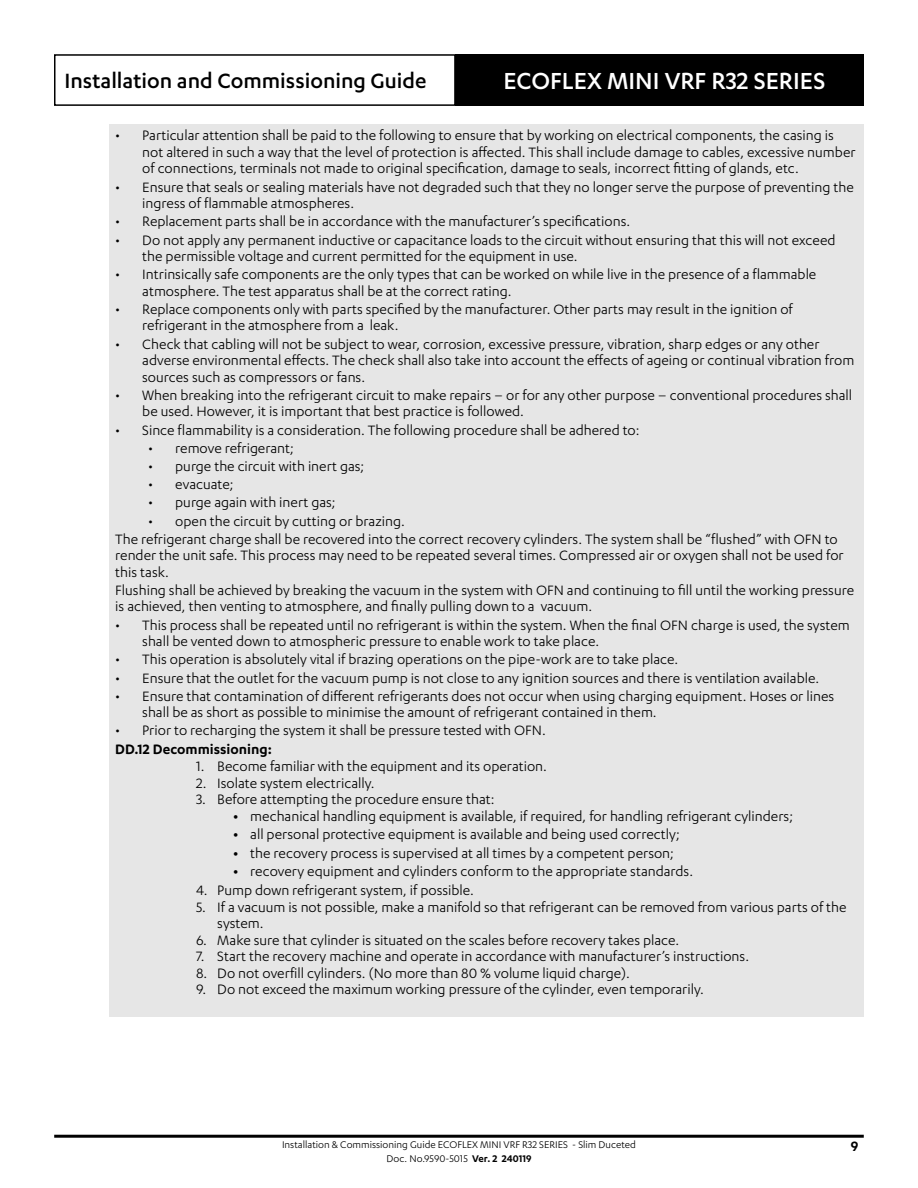
<style>
.page{position:relative;width:918px;height:1188px;background:#fff}
.page>*{position:absolute;margin:0;border:0;box-sizing:border-box;transform-origin:0 0}
.t1{font:500 27px "Karbon";color:#fff}
.t2{font:500 24px "Karbon";color:#000}
.Paragraph_01__Sec{font:15.75px/16.5px "Karbon";color:#000}
.Paragraph_01__Sec-2{font:600 15.75px "Karbon";color:#000}
.t3{font:11.25px "Karbon";color:#000}
.s1{font-weight:600}
</style>
<div class="page">
<hr style="left:54px;top:1135px;width:810px;height:3px;background:#000">
<div style="left:54px;top:54px;width:402px;height:52px;border:2px solid #000"></div>
<div style="left:456px;top:54px;width:408px;height:52px;background:#000"></div>
<div style="left:109px;top:124px;width:755px;height:893px;background:#e6e6e6"></div>
<h2 class="t2" style="left:64px;top:67px;width:364px">Installation and Commissioning Guide</h2>
<h1 class="t1" style="left:503px;top:66px;width:323px">ECOFLEX MINI VRF R32 SERIES</h1>
<p class="Paragraph_01__Sec" style="left:142px;top:127px;width:715px;text-indent:-27px">• Particular attention shall be paid to the following to ensure that by working on electrical components, the casing is not altered in such a way that the level of protection is affected. This shall include damage to cables, excessive number of connections, terminals not made to original specification, damage to seals, incorrect fitting of glands, etc.</p>
<p class="Paragraph_01__Sec" style="left:142px;top:178px;width:713px;text-indent:-27px">• Ensure that seals or sealing materials have not degraded such that they no longer serve the purpose of preventing the ingress of flammable atmospheres.</p>
<p class="Paragraph_01__Sec" style="left:115px;top:213px;width:517px">• Replacement parts shall be in accordance with the manufacturer’s specifications.</p>
<p class="Paragraph_01__Sec" style="left:142px;top:231px;width:695px;text-indent:-27px">• Do not apply any permanent inductive or capacitance loads to the circuit without ensuring that this will not exceed the permissible voltage and current permitted for the equipment in use.</p>
<p class="Paragraph_01__Sec" style="left:142px;top:266px;width:676px;text-indent:-27px">• Intrinsically safe components are the only types that can be worked on while live in the presence of a flammable atmosphere. The test apparatus shall be at the correct rating.</p>
<p class="Paragraph_01__Sec" style="left:142px;top:300px;width:652px;text-indent:-27px">• Replace components only with parts specified by the manufacturer. Other parts may result in the ignition of refrigerant in the atmosphere from a leak.</p>
<p class="Paragraph_01__Sec" style="left:142px;top:335px;width:714px;text-indent:-27px">• Check that cabling will not be subject to wear, corrosion, excessive pressure, vibration, sharp edges or any other adverse environmental effects. The check shall also take into account the effects of ageing or continual vibration from sources such as compressors or fans.</p>
<p class="Paragraph_01__Sec" style="left:142px;top:386px;width:711px;text-indent:-27px">• When breaking into the refrigerant circuit to make repairs – or for any other purpose – conventional procedures shall be used. However, it is important that best practice is followed.</p>
<p class="Paragraph_01__Sec" style="left:115px;top:421px;width:526px">• Since flammability is a consideration. The following procedure shall be adhered to:</p>
<p class="Paragraph_01__Sec" style="left:148px;top:439px;width:147px">• remove refrigerant;</p>
<p class="Paragraph_01__Sec" style="left:148px;top:457px;width:218px">• purge the circuit with inert gas;</p>
<p class="Paragraph_01__Sec" style="left:148px;top:476px;width:87px">• evacuate;</p>
<p class="Paragraph_01__Sec" style="left:148px;top:494px;width:189px">• purge again with inert gas;</p>
<p class="Paragraph_01__Sec" style="left:148px;top:512px;width:258px">• open the circuit by cutting or brazing.</p>
<p class="Paragraph_01__Sec" style="left:115px;top:530px;width:730px">The refrigerant charge shall be recovered into the correct recovery cylinders. The system shall be “flushed” with OFN to render the unit safe. This process may need to be repeated several times. Compressed air or oxygen shall not be used for this task.</p>
<p class="Paragraph_01__Sec" style="left:115px;top:581px;width:740px">Flushing shall be achieved by breaking the vacuum in the system with OFN and continuing to fill until the working pressure is achieved, then venting to atmosphere, and finally pulling down to a vacuum.</p>
<p class="Paragraph_01__Sec" style="left:142px;top:616px;width:709px;text-indent:-27px">• This process shall be repeated until no refrigerant is within the system. When the final OFN charge is used, the system shall be vented down to atmospheric pressure to enable work to take place.</p>
<p class="Paragraph_01__Sec" style="left:115px;top:651px;width:564px">• This operation is absolutely vital if brazing operations on the pipe-work are to take place.</p>
<p class="Paragraph_01__Sec" style="left:115px;top:669px;width:705px">• Ensure that the outlet for the vacuum pump is not close to any ignition sources and there is ventilation available.</p>
<p class="Paragraph_01__Sec" style="left:142px;top:687px;width:694px;text-indent:-27px">• Ensure that contamination of different refrigerants does not occur when using charging equipment. Hoses or lines shall be as short as possible to minimise the amount of refrigerant contained in them.</p>
<p class="Paragraph_01__Sec" style="left:115px;top:722px;width:432px">• Prior to recharging the system it shall be pressure tested with OFN.</p>
<p class="Paragraph_01__Sec-2" style="left:115px;top:740px;width:158px">DD.12 Decommissioning:</p>
<p class="Paragraph_01__Sec" style="left:196px;top:758px;width:352px">1. Become familiar with the equipment and its operation.</p>
<p class="Paragraph_01__Sec" style="left:196px;top:774px;width:180px">2. Isolate system electrically.</p>
<p class="Paragraph_01__Sec" style="left:196px;top:791px;width:300px">3. Before attempting the procedure ensure that:</p>
<p class="Paragraph_01__Sec" style="left:233px;top:807px;width:561px"><span class="s1">•</span> mechanical handling equipment is available, if required, for handling refrigerant cylinders;</p>
<p class="Paragraph_01__Sec" style="left:233px;top:826px;width:448px"><span class="s1">•</span> all personal protective equipment is available and being used correctly;</p>
<p class="Paragraph_01__Sec" style="left:233px;top:844px;width:442px"><span class="s1">•</span> the recovery process is supervised at all times by a competent person;</p>
<p class="Paragraph_01__Sec" style="left:233px;top:863px;width:461px"><span class="s1">•</span> recovery equipment and cylinders conform to the appropriate standards.</p>
<p class="Paragraph_01__Sec" style="left:196px;top:882px;width:279px">4. Pump down refrigerant system, if possible.</p>
<p class="Paragraph_01__Sec" style="left:217px;top:898px;width:631px;text-indent:-21px">5. If a vacuum is not possible, make a manifold so that refrigerant can be removed from various parts of the system.</p>
<p class="Paragraph_01__Sec" style="left:196px;top:931px;width:485px">6. Make sure that cylinder is situated on the scales before recovery takes place.</p>
<p class="Paragraph_01__Sec" style="left:196px;top:948px;width:555px">7. Start the recovery machine and operate in accordance with manufacturer’s instructions.</p>
<p class="Paragraph_01__Sec" style="left:196px;top:964px;width:435px">8. Do not overfill cylinders. (No more than 80 % volume liquid charge).</p>
<p class="Paragraph_01__Sec" style="left:196px;top:981px;width:509px">9. Do not exceed the maximum working pressure of the cylinder, even temporarily.</p>
<p class="t3" style="left:282px;top:1138px;width:355px">Installation &amp; Commissioning Guide ECOFLEX MINI VRF R32 SERIES - Slim Duceted</p>
<p class="Paragraph_01__Sec-2" style="left:851px;top:1137px;width:9px">9</p>
<p class="t3" style="left:387px;top:1152px;width:146px">Doc. No.9590-5015 <span class="s1">Ver. 2 240119</span></p>
</div>
